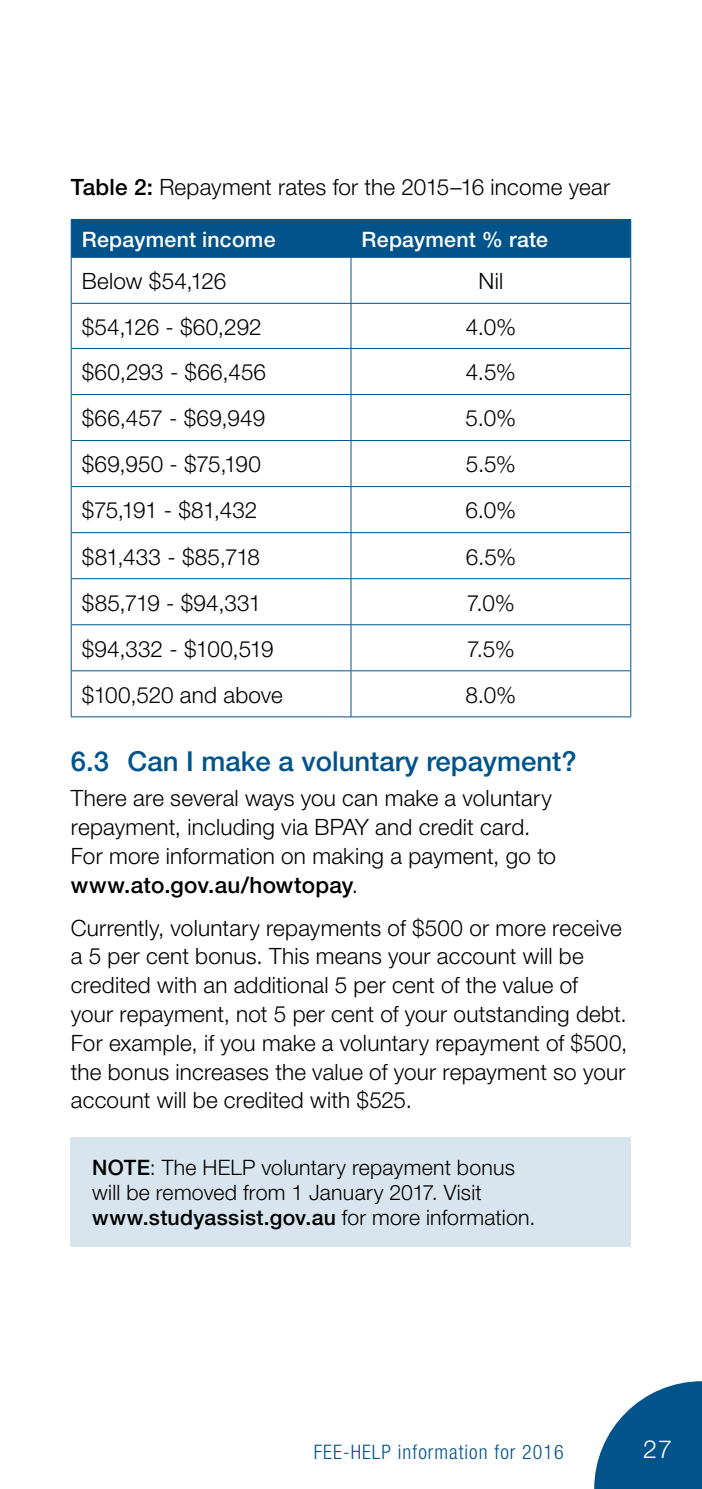
<style>
.page{position:relative;width:702px;height:1489px;background:#fff}
.page>*{position:absolute;margin:0;border:0;box-sizing:border-box;transform-origin:0 0}
.t1{font:500 27.5px "Helvetica Neue LT";color:#00548b}
.t2{font:300 25px "Helvetica Neue LT";color:#fff}
.Body_Text{font:300 22.5px/28.8px "Helvetica Neue LT";letter-spacing:.01em;color:#000}
.Body_Text-2{font:300 22.5px "Helvetica Neue LT";letter-spacing:-.015em;color:#000}
.Body_Text-3{font:300 22.5px "Helvetica Neue LT";letter-spacing:-.03em;color:#000}
.t3{font:300 21.25px/25px "Helvetica Neue LT";letter-spacing:.01em;color:#000}
.Table_H1{font:500 21.25px "Helvetica Neue LT";letter-spacing:.015em;color:#fff}
.t4{font:300 condensed 20px "Helvetica Neue LT";letter-spacing:.05em;color:#00548b}
.s1{font-weight:500}
</style>
<div class="page">
<svg style="left:594px;top:1381px;width:108px;height:107px"></svg>
<div style="left:72px;top:220px;width:558px;height:37px;background:#00548b"></div>
<hr style="left:71px;top:220px;width:1px;height:37px;background:#00548b">
<hr style="left:71px;top:219px;width:280px;height:1px;background:#00548b">
<hr style="left:350px;top:220px;width:1px;height:37px;background:#00548b">
<hr style="left:351px;top:219px;width:280px;height:1px;background:#00548b">
<hr style="left:630px;top:220px;width:1px;height:37px;background:#00548b">
<hr style="left:71px;top:257px;width:1px;height:46px;background:#00548b">
<hr style="left:71px;top:257px;width:280px;height:1px;background:#00548b">
<hr style="left:350px;top:257px;width:1px;height:46px;background:#00548b">
<hr style="left:351px;top:257px;width:279px;height:1px;background:#00548b">
<hr style="left:630px;top:257px;width:1px;height:46px;background:#00548b">
<hr style="left:71px;top:303px;width:1px;height:45px;background:#00548b">
<hr style="left:71px;top:348px;width:1px;height:46px;background:#00548b">
<hr style="left:71px;top:394px;width:1px;height:46px;background:#00548b">
<hr style="left:71px;top:440px;width:1px;height:46px;background:#00548b">
<hr style="left:71px;top:486px;width:1px;height:46px;background:#00548b">
<hr style="left:71px;top:532px;width:1px;height:46px;background:#00548b">
<hr style="left:71px;top:578px;width:1px;height:46px;background:#00548b">
<hr style="left:71px;top:624px;width:1px;height:46px;background:#00548b">
<hr style="left:71px;top:670px;width:1px;height:46px;background:#00548b">
<hr style="left:71px;top:303px;width:280px;height:1px;background:#00548b">
<hr style="left:71px;top:348px;width:280px;height:1px;background:#00548b">
<hr style="left:71px;top:394px;width:280px;height:1px;background:#00548b">
<hr style="left:71px;top:440px;width:280px;height:1px;background:#00548b">
<hr style="left:71px;top:486px;width:280px;height:1px;background:#00548b">
<hr style="left:71px;top:532px;width:280px;height:1px;background:#00548b">
<hr style="left:71px;top:578px;width:280px;height:1px;background:#00548b">
<hr style="left:71px;top:624px;width:280px;height:1px;background:#00548b">
<hr style="left:71px;top:670px;width:280px;height:1px;background:#00548b">
<hr style="left:71px;top:716px;width:280px;height:1px;background:#00548b">
<hr style="left:350px;top:303px;width:1px;height:45px;background:#00548b">
<hr style="left:350px;top:349px;width:1px;height:45px;background:#00548b">
<hr style="left:350px;top:395px;width:1px;height:45px;background:#00548b">
<hr style="left:350px;top:441px;width:1px;height:45px;background:#00548b">
<hr style="left:350px;top:487px;width:1px;height:45px;background:#00548b">
<hr style="left:350px;top:533px;width:1px;height:45px;background:#00548b">
<hr style="left:350px;top:579px;width:1px;height:45px;background:#00548b">
<hr style="left:350px;top:625px;width:1px;height:45px;background:#00548b">
<hr style="left:350px;top:671px;width:1px;height:45px;background:#00548b">
<hr style="left:351px;top:303px;width:279px;height:1px;background:#00548b">
<hr style="left:630px;top:303px;width:1px;height:45px;background:#00548b">
<hr style="left:630px;top:348px;width:1px;height:46px;background:#00548b">
<hr style="left:630px;top:394px;width:1px;height:46px;background:#00548b">
<hr style="left:630px;top:440px;width:1px;height:46px;background:#00548b">
<hr style="left:630px;top:486px;width:1px;height:46px;background:#00548b">
<hr style="left:630px;top:532px;width:1px;height:46px;background:#00548b">
<hr style="left:630px;top:578px;width:1px;height:46px;background:#00548b">
<hr style="left:630px;top:624px;width:1px;height:46px;background:#00548b">
<hr style="left:630px;top:670px;width:1px;height:46px;background:#00548b">
<hr style="left:351px;top:348px;width:279px;height:1px;background:#00548b">
<hr style="left:351px;top:394px;width:279px;height:1px;background:#00548b">
<hr style="left:351px;top:440px;width:279px;height:1px;background:#00548b">
<hr style="left:351px;top:486px;width:279px;height:1px;background:#00548b">
<hr style="left:351px;top:532px;width:279px;height:1px;background:#00548b">
<hr style="left:351px;top:578px;width:279px;height:1px;background:#00548b">
<hr style="left:351px;top:624px;width:279px;height:1px;background:#00548b">
<hr style="left:351px;top:670px;width:279px;height:1px;background:#00548b">
<hr style="left:351px;top:716px;width:280px;height:1px;background:#00548b">
<div style="left:71px;top:1136px;width:560px;height:110px;background:#d9e5ee"></div>
<p class="Body_Text" style="left:71px;top:172px;width:541px"><span class="s1">Table 2:</span> Repayment rates for the 2015–16 income year</p>
<p class="Table_H1" style="left:82px;top:226px;width:195px">Repayment income</p>
<p class="Table_H1" style="left:361px;top:226px;width:188px">Repayment % rate</p>
<p class="Body_Text" style="left:82px;top:266px;width:146px">Below $54,126</p>
<p class="Body_Text" style="left:478px;top:266px;width:26px">Nil</p>
<p class="Body_Text" style="left:82px;top:312px;width:181px">$54,126 - $60,292</p>
<p class="Body_Text" style="left:465px;top:312px;width:52px">4.0%</p>
<p class="Body_Text" style="left:82px;top:357px;width:186px">$60,293 - $66,456</p>
<p class="Body_Text" style="left:466px;top:357px;width:51px">4.5%</p>
<p class="Body_Text" style="left:82px;top:403px;width:185px">$66,457 - $69,949</p>
<p class="Body_Text" style="left:465px;top:403px;width:52px">5.0%</p>
<p class="Body_Text" style="left:82px;top:449px;width:181px">$69,950 - $75,190</p>
<p class="Body_Text" style="left:466px;top:449px;width:52px">5.5%</p>
<p class="Body_Text-3" style="left:82px;top:496px;width:177px">$75,191 - $81,432</p>
<p class="Body_Text" style="left:465px;top:495px;width:52px">6.0%</p>
<p class="Body_Text-2" style="left:82px;top:542px;width:180px">$81,433 - $85,718</p>
<p class="Body_Text" style="left:465px;top:541px;width:52px">6.5%</p>
<p class="Body_Text-2" style="left:82px;top:589px;width:181px">$85,719 - $94,331</p>
<p class="Body_Text" style="left:467px;top:587px;width:49px">7.0%</p>
<p class="Body_Text" style="left:82px;top:633px;width:193px">$94,332 - $100,519</p>
<p class="Body_Text" style="left:467px;top:633px;width:49px">7.5%</p>
<p class="Body_Text" style="left:82px;top:679px;width:202px">$100,520 and above</p>
<p class="Body_Text" style="left:465px;top:679px;width:52px">8.0%</p>
<h2 class="t1" style="left:71px;top:744px;width:507px">6.3 Can I make a voluntary repayment?</h2>
<p class="Body_Text" style="left:71px;top:783px;width:486px">There are several ways you can make a voluntary repayment, including via BPAY and credit card.<br>For more information on making a payment, go to <span class="s1">www.ato.gov.au/howtopay</span>.</p>
<p class="Body_Text" style="left:71px;top:912px;width:558px">Currently, voluntary repayments of $500 or more receive a 5 per cent bonus. This means your account will be credited with an additional 5 per cent of the value of<br>your repayment, not 5 per cent of your outstanding debt.<br>For example, if you make a voluntary repayment of $500, the bonus increases the value of your repayment so your account will be credited with $525.</p>
<p class="t3" style="left:92px;top:1154px;width:444px"><span class="s1">NOTE</span>: The HELP voluntary repayment bonus will be removed from 1 January 2017. Visit <span class="s1">www.studyassist.gov.au</span> for more information.</p>
<p class="t4" style="left:314px;top:1440px;width:251px">FEE-HELP information for 2016</p>
<p class="t2" style="left:643px;top:1433px;width:31px">27</p>
</div>
